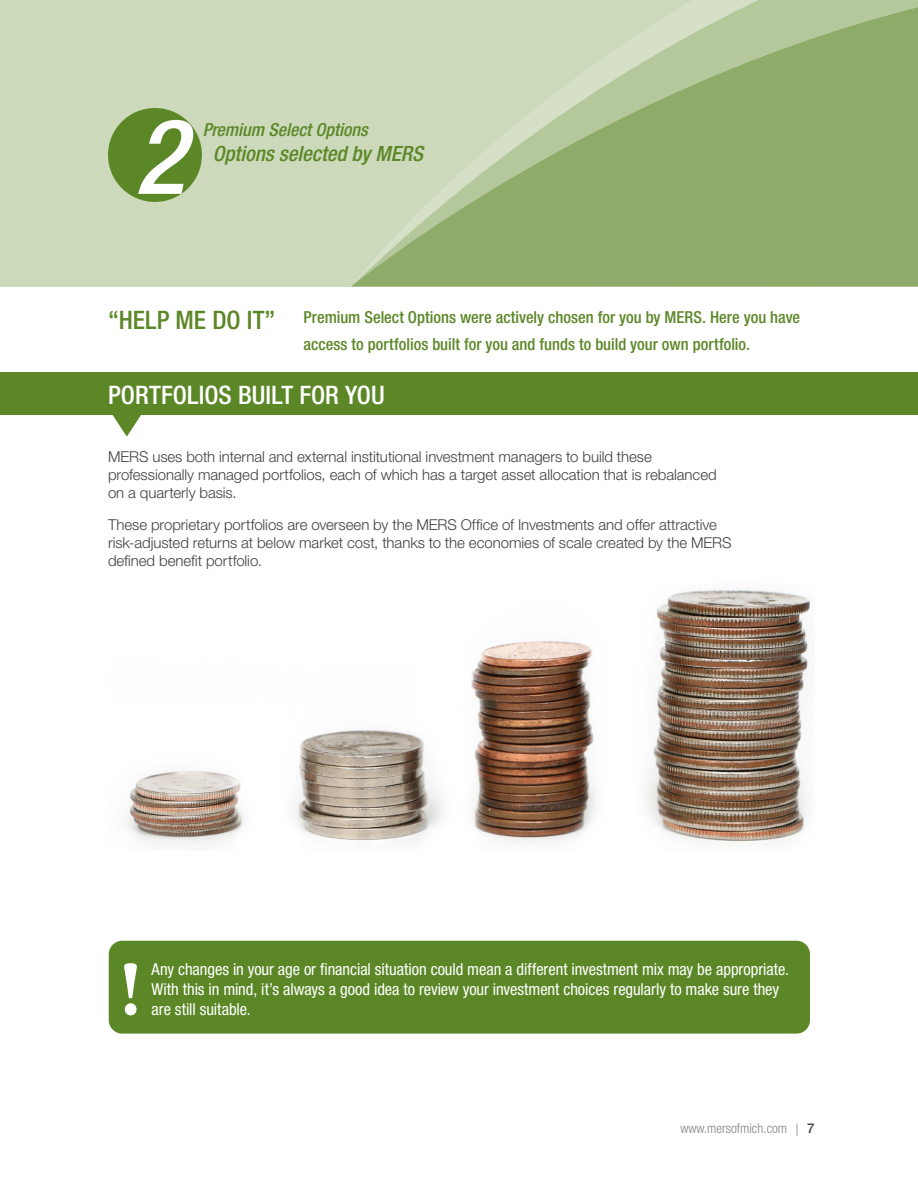
<style>
.page{position:relative;width:918px;height:1188px;background:#fff}
.page>*{position:absolute;margin:0;border:0;box-sizing:border-box;transform-origin:0 0}
.t1{font:500 condensed 25.5px "Helvetica Neue LT Std";color:#fff}
.t2{font:500 condensed 25.5px "Helvetica Neue LT Std";color:#5c8727}
.t3{font:italic 500 condensed 21px "Helvetica Neue LT Std";color:#5c8727}
.t4{font:italic 500 condensed 18px "Helvetica Neue LT Std";color:#5c8727}
.t5{font:condensed 16.5px/19.8px "Helvetica Neue LT Std";letter-spacing:-.005em;color:#fff}
.t6{font:500 condensed 16.5px/27px "Helvetica Neue LT Std";color:#5c8727}
.t7{font:300 15px/18px "Helvetica Neue LT Std";letter-spacing:-.005em;color:#414042}
.t8{font:300 condensed 13.5px "Helvetica Neue LT Std";color:#808285}
.s1{font-family:"Frutiger Neue LT Pro";font-stretch:normal;font-size:12px}
.s2{font-weight:500;font-stretch:normal;color:#414042}
</style>
<div class="page">
<img style="left:123px;top:590px;width:688px;height:258px">
<div style="left:0;top:0;width:918px;height:287px;background:#ccd9ba"></div>
<svg style="left:351px;top:0;width:567px;height:287px;fill:#8eab69"></svg>
<div style="left:108px;top:108px;width:94px;height:94px;background:#5c8727;border-radius:50%"></div>
<svg style="left:138px;top:120px;width:57px;height:74px"></svg>
<div style="left:109px;top:941px;width:701px;height:93px;background:#5c8727;border-radius:14px"></div>
<svg style="left:124px;top:963px;width:13px;height:52px"></svg>
<div style="left:0;top:373px;width:918px;height:42px;background:#5c8727"></div>
<svg style="left:112px;top:415px;width:29px;height:22px"></svg>
<p class="t4" style="left:203px;top:119px;width:167px">Premium Select Options</p>
<h2 class="t3" style="left:213px;top:141px;width:212px">Options selected by MERS</h2>
<h1 class="t2" style="left:108px;top:305px;width:169px">“HELP ME DO IT”</h1>
<p class="t6" style="left:303px;top:303px;width:498px">Premium Select Options were actively chosen for you by MERS. Here you have access to portfolios built for you and funds to build your own portfolio.</p>
<h1 class="t1" style="left:108px;top:379px;width:278px">PORTFOLIOS BUILT FOR YOU</h1>
<p class="t7" style="left:108px;top:448px;width:610px">MERS uses both internal and external institutional investment managers to build these professionally managed portfolios, each of which has a target asset allocation that is rebalanced on a quarterly basis.</p>
<p class="t7" style="left:108px;top:515px;width:625px">These proprietary portfolios are overseen by the MERS Office of Investments and offer attractive risk-adjusted returns at below market cost, thanks to the economies of scale created by the MERS defined benefit portfolio.</p>
<p class="t5" style="left:152px;top:959px;width:639px">Any changes in your age or financial situation could mean a different investment mix may be appropriate.<br>With this in mind, it’s always a good idea to review your investment choices regularly to make sure they are still suitable.</p>
<p class="t8" style="left:681px;top:1121px;width:136px">www. mersofmich.com <span class="s1">|</span> <span class="s2">7</span></p>
</div>
